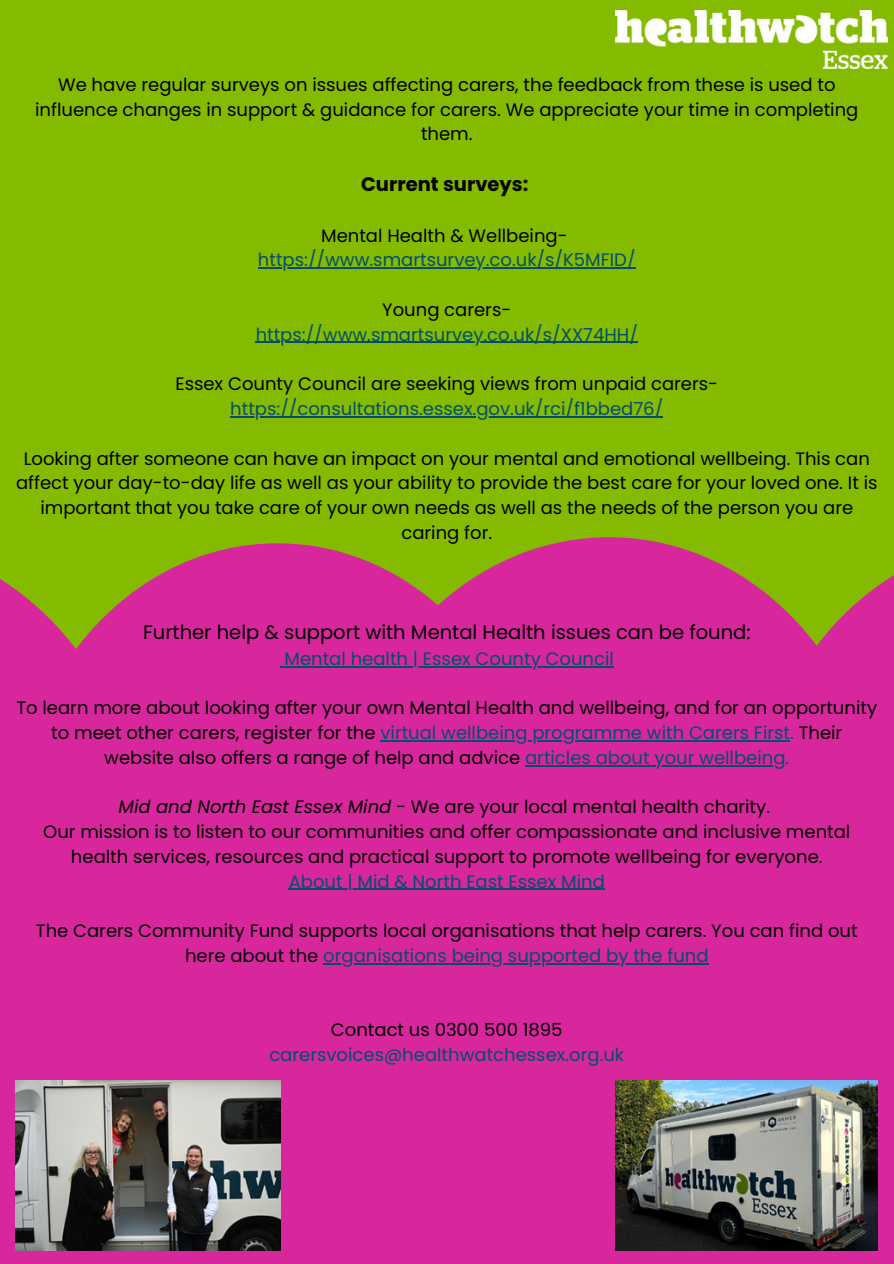
<style>
.page{position:relative;width:894px;height:1264px;background:#fff}
.page>*{position:absolute;margin:0;border:0;box-sizing:border-box;transform-origin:0 0}
.t1{font:19.5px "Poppins";color:#000}
.t2{font:700 19.5px "Poppins";color:#000}
.t3{font:18px/24.8px "Poppins";color:#000;text-align:center}
.t4{font:18px "Poppins";color:#014f6d}
.t5{font:18px/24.8px "Poppins";color:#004f6a;text-align:center}
.s1{color:#000}
.s2{color:#014f6d}
.s3{font-style:italic}
.s4{color:#004f6a}
</style>
<div class="page">
<div style="left:0;top:0;width:893px;height:536px;background:#84ba00"></div>
<svg style="left:0;top:536px;width:893px;height:95px;background:#b6615d"></svg>
<div style="left:0;top:631px;width:893px;height:632px;background:#d8279c"></div>
<hr style="left:258px;top:267px;width:377px;height:2px;background:#014f6d">
<hr style="left:255px;top:342px;width:382px;height:1px;background:#014f6d">
<hr style="left:230px;top:416px;width:433px;height:1px;background:#014f6d">
<hr style="left:284px;top:666px;width:329px;height:1px;background:#014f6d">
<hr style="left:380px;top:740px;width:409px;height:1px;background:#014f6d">
<hr style="left:525px;top:765px;width:260px;height:1px;background:#014f6d">
<hr style="left:288px;top:888px;width:316px;height:2px;background:#014f6d">
<hr style="left:323px;top:963px;width:385px;height:1px;background:#004f6a">
<img style="left:16px;top:1080px;width:264px;height:170px">
<img style="left:615px;top:1080px;width:262px;height:170px">
<img style="left:615px;top:10px;width:272px;height:64px">
<p class="t3" style="left:35px;top:72px;width:824px">We have regular surveys on issues affecting carers, the feedback from these is used to influence changes in support &amp; guidance for carers. We appreciate your time in completing them.</p>
<p class="t2" style="left:361px;top:170px;width:169px">Current surveys:</p>
<p class="t3" style="left:321px;top:223px;width:248px">Mental Health &amp; Wellbeing-</p>
<h1 class="t4" style="left:258px;top:247px;width:379px">https://www.smartsurvey.co.uk/s/K5MFID/</h1>
<p class="t3" style="left:382px;top:297px;width:131px">Young carers-</p>
<p class="t4" style="left:255px;top:322px;width:383px">https://www.smartsurvey.co.uk/s/XX74HH/</p>
<p class="t3" style="left:175px;top:371px;width:544px">Essex County Council are seeking views from unpaid carers-</p>
<p class="t4" style="left:230px;top:396px;width:434px">https://consultations.essex.gov.uk/rci/f1bbed76/</p>
<p class="t3" style="left:16px;top:446px;width:862px">Looking after someone can have an impact on your mental and emotional wellbeing. This can affect your day-to-day life as well as your ability to provide the best care for your loved one. It is important that you take care of your own needs as well as the needs of the person you are caring for.</p>
<p class="t1" style="left:143px;top:618px;width:609px">Further help &amp; support with Mental Health issues can be found:</p>
<p class="t4" style="left:284px;top:646px;width:331px">Mental health | Essex County Council</p>
<p class="t3" style="left:16px;top:695px;width:862px">To learn more about looking after your own Mental Health and wellbeing, and for an opportunity</p>
<p class="t4" style="left:51px;top:720px;width:792px"><span class="s1">to meet other carers, register for the</span> virtual wellbeing programme with Carers First. <span class="s1">Their</span></p>
<p class="t3" style="left:104px;top:745px;width:686px">website also offers a range of help and advice <span class="s2">articles about your wellbeing.</span></p>
<p class="t3" style="left:43px;top:794px;width:808px"><span class="s3">Mid and North East Essex Mind</span> - We are your local mental health charity.<br>Our mission is to listen to our communities and offer compassionate and inclusive mental health services, resources and practical support to promote wellbeing for everyone.</p>
<p class="t4" style="left:288px;top:868px;width:317px">About | Mid &amp; North East Essex Mind</p>
<p class="t3" style="left:36px;top:918px;width:822px">The Carers Community Fund supports local organisations that help carers. You can find out here about the <span class="s4">organisations being supported by the fund</span></p>
<p class="t5" style="left:269px;top:1017px;width:356px"><span class="s1">Contact us 0300 500 1895 </span>carersvoices@healthwatchessex.org.uk</p>
</div>
